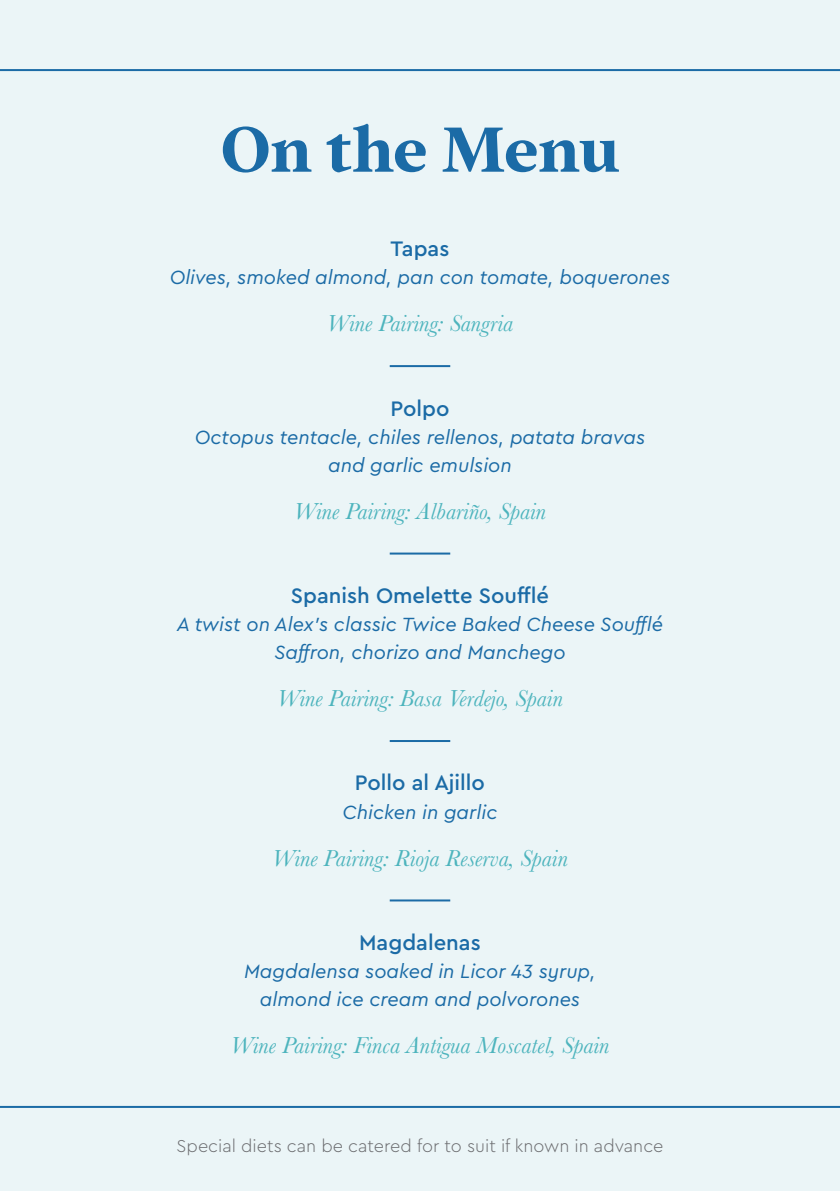
<style>
.page{position:relative;width:840px;height:1191px;background:#fff}
.page>*{position:absolute;margin:0;border:0;box-sizing:border-box;transform-origin:0 0}
.t1{font:700 70px "Addington CF";letter-spacing:-.005em;color:#1b6ba6}
.Dish__description{font:italic 24px "Baskerville";color:#4db4bd}
.Dish__description__ALLERGEN{font:italic 24px "Baskerville";color:#4db4bd}
.Dish__description-2{font:500 22px "Cera Pro";color:#1b6ba6}
.Dish__description-3{font:italic 20px/28px "Cera Pro";color:#1b6ba6;text-align:center}
.Dish__description__ALLERGEN-2{font:300 18px "Cera Pro";color:#6c6d70}
</style>
<div class="page">
<div style="left:0;top:0;width:839px;height:1191px;background:#ebf5f7"></div>
<hr style="left:0;top:69px;width:839px;height:2px;background:#1b6ba6">
<hr style="left:0;top:1106px;width:839px;height:2px;background:#1b6ba6">
<hr style="left:389px;top:365px;width:61px;height:2px;background:#1b6ba6">
<hr style="left:389px;top:552px;width:61px;height:2px;background:#1b6ba6">
<hr style="left:389px;top:740px;width:61px;height:2px;background:#1b6ba6">
<hr style="left:389px;top:899px;width:61px;height:2px;background:#1b6ba6">
<p class="t1" style="left:220px;top:97px;width:400px">On the Menu</p>
<p class="Dish__description-2" style="left:390px;top:234px;width:60px">Tapas</p>
<p class="Dish__description-3" style="left:169px;top:262px;width:502px">Olives, smoked almond, pan con tomate, boquerones</p>
<p class="Dish__description" style="left:327px;top:307px;width:188px">Wine Pairing: Sangria</p>
<p class="Dish__description-2" style="left:390px;top:393px;width:60px">Polpo</p>
<p class="Dish__description-3" style="left:195px;top:422px;width:451px">Octopus tentacle, chiles rellenos, patata bravas and garlic emulsion</p>
<p class="Dish__description" style="left:294px;top:495px;width:253px">Wine Pairing: Albariño, Spain</p>
<p class="Dish__description-2" style="left:291px;top:581px;width:260px">Spanish Omelette Soufflé</p>
<p class="Dish__description-3" style="left:177px;top:609px;width:487px">A twist on Alex’s classic Twice Baked Cheese Soufflé<br>Saffron, chorizo and Manchego</p>
<p class="Dish__description__ALLERGEN" style="left:277px;top:682px;width:287px">Wine Pairing: Basa Verdejo, Spain</p>
<p class="Dish__description-2" style="left:355px;top:768px;width:131px">Pollo al Ajillo</p>
<p class="Dish__description-3" style="left:342px;top:797px;width:156px">Chicken in garlic</p>
<p class="Dish__description" style="left:272px;top:841px;width:297px">Wine Pairing: Rioja Reserva, Spain</p>
<p class="Dish__description-2" style="left:359px;top:928px;width:123px">Magdalenas</p>
<p class="Dish__description-3" style="left:244px;top:956px;width:353px">Magdalensa soaked in Licor 43 syrup, almond ice cream and polvorones</p>
<p class="Dish__description__ALLERGEN" style="left:230px;top:1029px;width:380px">Wine Pairing: Finca Antigua Moscatel, Spain</p>
<p class="Dish__description__ALLERGEN-2" style="left:176px;top:1133px;width:488px">Special diets can be catered for to suit if known in advance</p>
</div>
